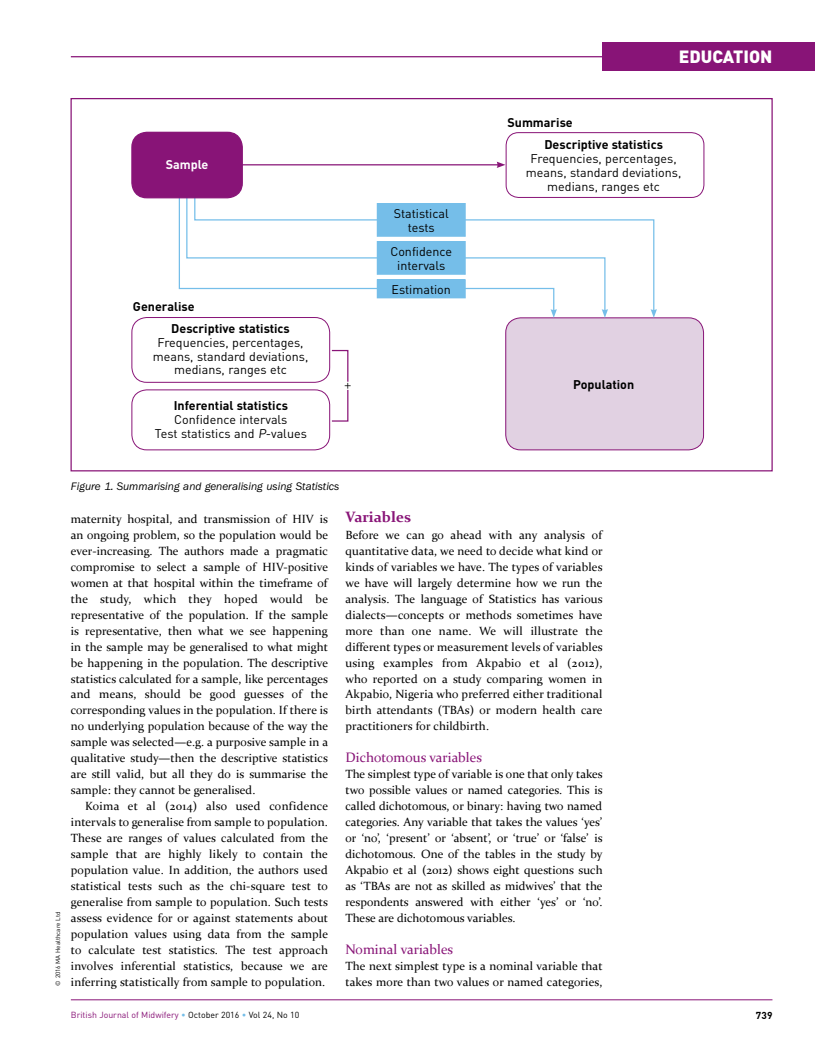
<style>
.page{position:relative;width:815px;height:1053px;background:#fff}
.page>*{position:absolute;margin:0;border:0;box-sizing:border-box;transform-origin:0 0}
.t1{font:900 17.5px "DIN";color:#fff}
.t2{font:700 15px "Constantia";color:#881477}
.t3{font:13.75px "Constantia";color:#881477}
.t4{font:12.5px/13.8px "DIN";color:#000;text-align:center}
.t5{font:700 12.5px "DIN";color:#000}
.t6{font:700 12.5px "DIN";color:#fff}
.t7{font:11.88px/16px "Constantia";letter-spacing:.01em;color:#000;text-align:justify}
.t8{font:italic 11.25px "ITC Franklin Gothic Std";color:#000}
.t9{font:11.25px "ITC Franklin Gothic Std";color:#000}
.t10{font:700 10px "DIN";color:#000}
.t11{font:8.75px "DIN";color:#881477}
.t12{font:6.25px "DIN";color:#000}
.s1{color:#75bee9}
.s2{color:#000}
</style>
<div class="page">
<hr style="left:71px;top:999px;width:701px;height:1px;background:#881477">
<hr style="left:71px;top:56px;width:701px;height:1px;background:#881477">
<div style="left:602px;top:43px;width:213px;height:28px;background:#881477"></div>
<div style="left:506px;top:318px;width:198px;height:132px;background:#e1d1e2;border-radius:15px"></div>
<div style="left:505px;top:317px;width:199px;height:133px;border:1px solid #881477;border-radius:15px"></div>
<div style="left:506px;top:132px;width:198px;height:66px;border:1px solid #881477;border-radius:12px"></div>
<svg style="left:178px;top:198px;width:8px;height:92px"></svg>
<svg style="left:551px;top:312px;width:6px;height:6px"></svg>
<svg style="left:602px;top:312px;width:6px;height:6px"></svg>
<svg style="left:194px;top:194px;width:461px;height:118px"></svg>
<svg style="left:651px;top:309px;width:6px;height:9px"></svg>
<div style="left:377px;top:241px;width:88px;height:33px;background:#75bee9"></div>
<div style="left:377px;top:280px;width:88px;height:18px;background:#75bee9"></div>
<div style="left:377px;top:279px;width:89px;height:19px;border:1px solid #75bee9"></div>
<div style="left:377px;top:203px;width:88px;height:33px;background:#75bee9"></div>
<hr style="left:234px;top:164px;width:265px;height:1px;background:#881477">
<svg style="left:497px;top:162px;width:8px;height:6px"></svg>
<svg style="left:331px;top:349px;width:18px;height:73px"></svg>
<div style="left:132px;top:132px;width:110px;height:66px;background:#881477;border-radius:15px"></div>
<div style="left:131px;top:132px;width:112px;height:66px;border:1px solid #881477;border-radius:15px"></div>
<div style="left:132px;top:317px;width:198px;height:65px;border:1px solid #881477;border-radius:15px"></div>
<div style="left:132px;top:389px;width:198px;height:61px;border:1px solid #881477;border-radius:15px"></div>
<h1 class="t1" style="left:679px;top:45px;width:95px">EDUCATION</h1>
<p class="t6" style="left:166px;top:157px;width:44px">Sample</p>
<p class="t5" style="left:133px;top:298px;width:63px">Generalise</p>
<p class="t5" style="left:171px;top:320px;width:120px">Descriptive statistics</p>
<p class="t4" style="left:153px;top:335px;width:157px">Frequencies, percentages, means, standard deviations, medians, ranges etc</p>
<p class="t5" style="left:174px;top:397px;width:116px">Inferential statistics</p>
<p class="t4" style="left:155px;top:412px;width:153px">Confidence intervals<br>Test statistics and P-values</p>
<p class="t9" style="left:344px;top:379px;width:8px">+</p>
<p class="t4" style="left:394px;top:206px;width:56px">Statistical tests</p>
<p class="t4" style="left:390px;top:244px;width:63px">Confidence intervals</p>
<p class="t4" style="left:392px;top:282px;width:61px">Estimation</p>
<p class="t5" style="left:507px;top:114px;width:67px">Summarise</p>
<p class="t5" style="left:544px;top:137px;width:120px">Descriptive statistics</p>
<p class="t4" style="left:526px;top:151px;width:157px">Frequencies, percentages, means, standard deviations, medians, ranges etc</p>
<p class="t5" style="left:573px;top:376px;width:63px">Population</p>
<p class="t12" style="left:54px;top:985px;width:75px;rotate:-90deg">© 2016 MA Healthcare Ltd</p>
<p class="t8" style="left:71px;top:480px;width:270px">Figure 1. Summarising and generalising using Statistics</p>
<p class="t7" style="left:71px;top:510px;width:259px">maternity hospital, and transmission of HIV is an ongoing problem, so the population would be ever-increasing. The authors made a pragmatic compromise to select a sample of HIV-positive women at that hospital within the timeframe of the study, which they hoped would be representative of the population. If the sample is representative, then what we see happening in the sample may be generalised to what might be happening in the population. The descriptive statistics calculated for a sample, like percentages and means, should be good guesses of the corresponding values in the population. If there is no underlying population because of the way the sample was selected—e.g. a purposive sample in a qualitative study—then the descriptive statistics are still valid, but all they do is summarise the sample: they cannot be generalised.</p>
<p class="t7" style="left:71px;top:797px;width:259px;text-indent:14px">Koima et al (2014) also used confidence intervals to generalise from sample to population.<br>These are ranges of values calculated from the sample that are highly likely to contain the population value. In addition, the authors used statistical tests such as the chi-square test to generalise from sample to population. Such tests assess evidence for or against statements about population values using data from the sample to calculate test statistics. The test approach involves inferential statistics, because we are inferring statistically from sample to population.</p>
<p class="t2" style="left:345px;top:506px;width:67px">Variables</p>
<p class="t7" style="left:345px;top:526px;width:259px">Before we can go ahead with any analysis of quantitative data, we need to decide what kind or kinds of variables we have. The types of variables we have will largely determine how we run the analysis. The language of Statistics has various dialects—concepts or methods sometimes have more than one name. We will illustrate the different types or measurement levels of variables using examples from Akpabio et al (2012), who reported on a study comparing women in Akpabio, Nigeria who preferred either traditional birth attendants (TBAs) or modern health care practitioners for childbirth.</p>
<p class="t3" style="left:345px;top:748px;width:138px">Dichotomous variables</p>
<p class="t7" style="left:345px;top:765px;width:259px">The simplest type of variable is one that only takes two possible values or named categories. This is called dichotomous, or binary: having two named categories. Any variable that takes the values ‘yes’ or ‘no’, ‘present’ or ‘absent’, or ‘true’ or ‘false’ is dichotomous. One of the tables in the study by Akpabio et al (2012) shows eight questions such as ‘TBAs are not as skilled as midwives’ that the respondents answered with either ‘yes’ or ‘no’.<br>These are dichotomous variables.</p>
<p class="t3" style="left:345px;top:939px;width:109px">Nominal variables</p>
<p class="t7" style="left:345px;top:957px;width:259px">The next simplest type is a nominal variable that takes more than two values or named categories,</p>
<p class="t11" style="left:71px;top:1008px;width:230px">British Journal of Midwifery <span class="s1">•</span> <span class="s2">October 2016</span> <span class="s1">•</span> <span class="s2">Vol 24, No 10</span></p>
<p class="t10" style="left:756px;top:1008px;width:18px">739</p>
</div>
